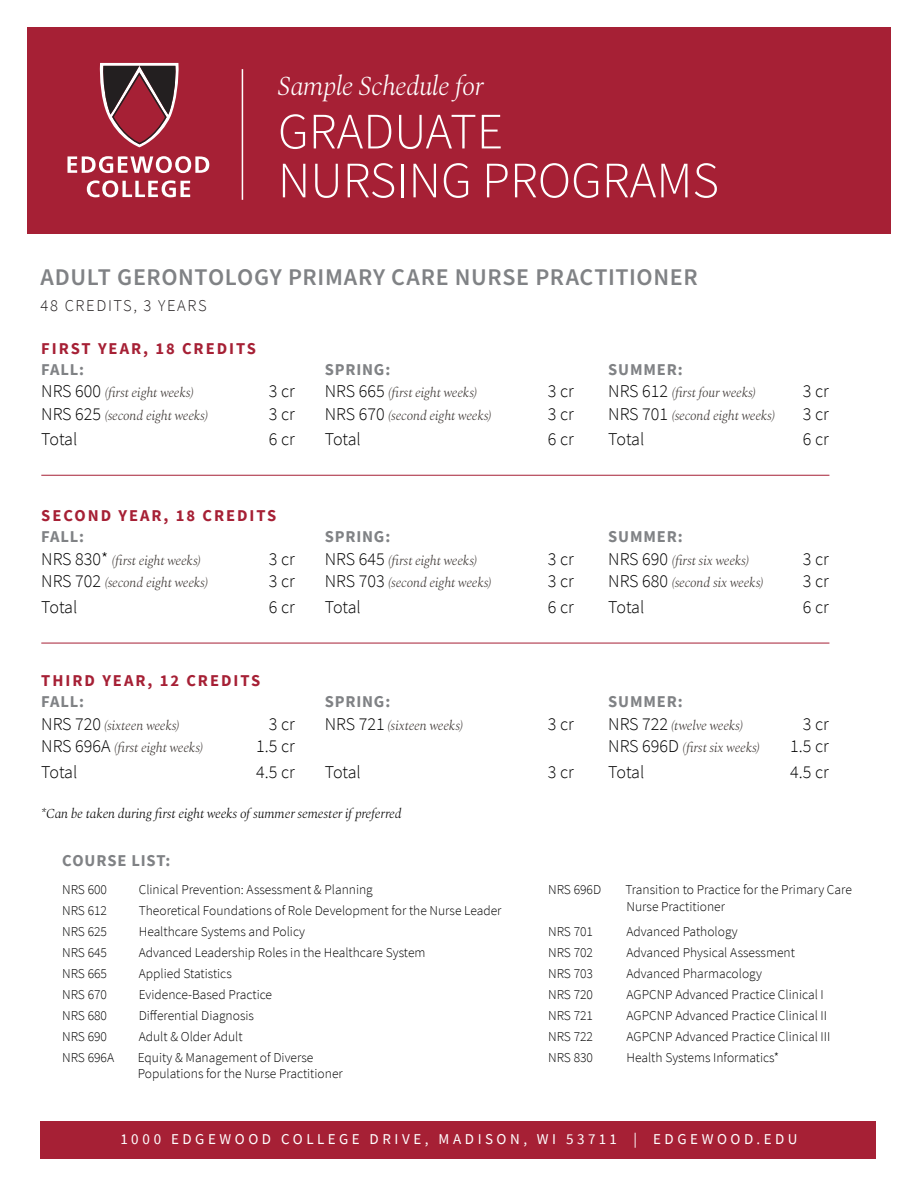
<style>
.page{position:relative;width:918px;height:1188px;background:#fff}
.page>*{position:absolute;margin:0;border:0;box-sizing:border-box;transform-origin:0 0}
.t1{font:300 51px/48.9px "Source Sans Pro";color:#fff}
.t2{font:italic 300 27px "Spectral";letter-spacing:-.025em;color:#fff}
.t3{font:600 24px "Source Sans Pro";letter-spacing:.025em;color:#808285}
.t4{font:300 18px "Source Sans Pro";color:#000}
.t5{font:700 16.5px "Source Sans Pro";letter-spacing:.05em;color:#808285}
.t6{font:700 16.5px "Source Sans Pro";letter-spacing:.12em;color:#a62035}
.t7{font:300 16.5px "Source Sans Pro";letter-spacing:.1em;color:#231f20}
.t8{font:15px "Source Sans Pro";letter-spacing:.235em;color:#fff}
.t9{font:300 13.5px "Source Sans Pro";color:#000}
.t10{font:italic 300 13.5px "Spectral";letter-spacing:-.015em;color:#3b3532}
.t11{font:italic 300 13.5px "Spectral";letter-spacing:-.015em;color:#000}
.s1{font-family:"Source Sans Pro";font-style:normal;font-size:18px;color:#000}
</style>
<div class="page">
<div style="left:41px;top:1121px;width:835px;height:38px;background:#a62035"></div>
<div style="left:27px;top:27px;width:864px;height:206px;background:#a62035"></div>
<svg style="left:99px;top:63px;width:80px;height:84px"></svg>
<svg style="left:68px;top:156px;width:141px;height:17px"></svg>
<svg style="left:87px;top:180px;width:103px;height:17px"></svg>
<hr style="left:242px;top:69px;width:1px;height:131px;background:#fff">
<hr style="left:41px;top:475px;width:788px;height:1px;background:#a62035">
<hr style="left:41px;top:643px;width:788px;height:1px;background:#a62035">
<h2 class="t2" style="left:278px;top:67px;width:207px">Sample Schedule for</h2>
<h1 class="t1" style="left:278px;top:107px;width:443px">GRADUATE<br>NURSING PROGRAMS</h1>
<h3 class="t3" style="left:41px;top:261px;width:658px">ADULT GERONTOLOGY PRIMARY CARE NURSE PRACTITIONER</h3>
<p class="t7" style="left:41px;top:295px;width:167px">48 CREDITS, 3 YEARS</p>
<p class="t6" style="left:41px;top:337px;width:216px">FIRST YEAR, 18 CREDITS</p>
<p class="t5" style="left:41px;top:358px;width:44px">FALL:</p>
<p class="t5" style="left:325px;top:358px;width:67px">SPRING:</p>
<p class="t5" style="left:608px;top:358px;width:76px">SUMMER:</p>
<p class="t10" style="left:41px;top:383px;width:154px"><span class="s1">NRS 600</span> (first eight weeks)</p>
<h3 class="t4" style="left:269px;top:380px;width:28px">3 cr</h3>
<p class="t10" style="left:325px;top:383px;width:154px"><span class="s1">NRS 665</span> (first eight weeks)</p>
<h3 class="t4" style="left:548px;top:380px;width:28px">3 cr</h3>
<p class="t10" style="left:608px;top:383px;width:149px"><span class="s1">NRS 612</span> (first four weeks)</p>
<h3 class="t4" style="left:803px;top:380px;width:28px">3 cr</h3>
<p class="t10" style="left:41px;top:405px;width:168px"><span class="s1">NRS 625</span> (second eight weeks)</p>
<h3 class="t4" style="left:269px;top:403px;width:28px">3 cr</h3>
<p class="t10" style="left:325px;top:405px;width:168px"><span class="s1">NRS 670</span> (second eight weeks)</p>
<h3 class="t4" style="left:548px;top:403px;width:28px">3 cr</h3>
<p class="t10" style="left:608px;top:405px;width:168px"><span class="s1">NRS 701</span> (second eight weeks)</p>
<h3 class="t4" style="left:803px;top:403px;width:28px">3 cr</h3>
<h3 class="t4" style="left:41px;top:428px;width:38px">Total</h3>
<h3 class="t4" style="left:269px;top:428px;width:28px">6 cr</h3>
<h3 class="t4" style="left:325px;top:428px;width:38px">Total</h3>
<h3 class="t4" style="left:548px;top:428px;width:28px">6 cr</h3>
<h3 class="t4" style="left:608px;top:428px;width:38px">Total</h3>
<h3 class="t4" style="left:803px;top:428px;width:28px">6 cr</h3>
<p class="t6" style="left:41px;top:505px;width:237px">SECOND YEAR, 18 CREDITS</p>
<p class="t5" style="left:41px;top:526px;width:44px">FALL:</p>
<p class="t5" style="left:325px;top:526px;width:67px">SPRING:</p>
<p class="t5" style="left:608px;top:526px;width:76px">SUMMER:</p>
<p class="t10" style="left:41px;top:551px;width:161px"><span class="s1">NRS 830*</span> (first eight weeks)</p>
<h3 class="t4" style="left:269px;top:548px;width:28px">3 cr</h3>
<p class="t10" style="left:325px;top:551px;width:154px"><span class="s1">NRS 645</span> (first eight weeks)</p>
<h3 class="t4" style="left:548px;top:548px;width:28px">3 cr</h3>
<p class="t10" style="left:608px;top:551px;width:142px"><span class="s1">NRS 690</span> (first six weeks)</p>
<h3 class="t4" style="left:803px;top:548px;width:28px">3 cr</h3>
<p class="t10" style="left:41px;top:573px;width:168px"><span class="s1">NRS 702</span> (second eight weeks)</p>
<h3 class="t4" style="left:269px;top:570px;width:28px">3 cr</h3>
<p class="t10" style="left:325px;top:573px;width:168px"><span class="s1">NRS 703</span> (second eight weeks)</p>
<h3 class="t4" style="left:548px;top:570px;width:28px">3 cr</h3>
<p class="t10" style="left:608px;top:573px;width:157px"><span class="s1">NRS 680</span> (second six weeks)</p>
<h3 class="t4" style="left:803px;top:570px;width:28px">3 cr</h3>
<h3 class="t4" style="left:41px;top:596px;width:38px">Total</h3>
<h3 class="t4" style="left:269px;top:596px;width:28px">6 cr</h3>
<h3 class="t4" style="left:325px;top:596px;width:38px">Total</h3>
<h3 class="t4" style="left:548px;top:596px;width:28px">6 cr</h3>
<h3 class="t4" style="left:608px;top:596px;width:38px">Total</h3>
<h3 class="t4" style="left:803px;top:596px;width:28px">6 cr</h3>
<p class="t6" style="left:41px;top:670px;width:221px">THIRD YEAR, 12 CREDITS</p>
<p class="t5" style="left:41px;top:691px;width:44px">FALL:</p>
<p class="t5" style="left:325px;top:691px;width:67px">SPRING:</p>
<p class="t5" style="left:608px;top:691px;width:76px">SUMMER:</p>
<p class="t10" style="left:41px;top:716px;width:140px"><span class="s1">NRS 720</span> (sixteen weeks)</p>
<h3 class="t4" style="left:269px;top:713px;width:28px">3 cr</h3>
<p class="t10" style="left:325px;top:716px;width:140px"><span class="s1">NRS 721</span> (sixteen weeks)</p>
<h3 class="t4" style="left:548px;top:713px;width:28px">3 cr</h3>
<p class="t10" style="left:608px;top:716px;width:136px"><span class="s1">NRS 722</span> (twelve weeks)</p>
<h3 class="t4" style="left:803px;top:713px;width:28px">3 cr</h3>
<p class="t10" style="left:41px;top:738px;width:163px"><span class="s1">NRS 696A</span> (first eight weeks)</p>
<h3 class="t4" style="left:256px;top:735px;width:40px">1.5 cr</h3>
<p class="t10" style="left:608px;top:738px;width:153px"><span class="s1">NRS 696D</span> (first six weeks)</p>
<h3 class="t4" style="left:790px;top:735px;width:40px">1.5 cr</h3>
<h3 class="t4" style="left:41px;top:761px;width:38px">Total</h3>
<h3 class="t4" style="left:256px;top:761px;width:40px">4.5 cr</h3>
<h3 class="t4" style="left:325px;top:761px;width:38px">Total</h3>
<h3 class="t4" style="left:548px;top:761px;width:28px">3 cr</h3>
<h3 class="t4" style="left:608px;top:761px;width:38px">Total</h3>
<h3 class="t4" style="left:790px;top:761px;width:40px">4.5 cr</h3>
<p class="t11" style="left:41px;top:803px;width:362px">*Can be taken during first eight weeks of summer semester if preferred</p>
<p class="t5" style="left:62px;top:849px;width:110px">COURSE LIST:</p>
<p class="t9" style="left:62px;top:881px;width:46px">NRS 600</p>
<p class="t9" style="left:139px;top:881px;width:236px">Clinical Prevention: Assessment &amp; Planning</p>
<p class="t9" style="left:548px;top:881px;width:55px">NRS 696D</p>
<p class="t9" style="left:626px;top:881px;width:228px">Transition to Practice for the Primary Care</p>
<p class="t9" style="left:62px;top:902px;width:46px">NRS 612</p>
<p class="t9" style="left:139px;top:902px;width:364px">Theoretical Foundations of Role Development for the Nurse Leader</p>
<p class="t9" style="left:627px;top:898px;width:100px">Nurse Practitioner</p>
<p class="t9" style="left:62px;top:923px;width:46px">NRS 625</p>
<p class="t9" style="left:139px;top:923px;width:168px">Healthcare Systems and Policy</p>
<p class="t9" style="left:548px;top:923px;width:46px">NRS 701</p>
<p class="t9" style="left:627px;top:923px;width:113px">Advanced Pathology</p>
<p class="t9" style="left:62px;top:944px;width:46px">NRS 645</p>
<p class="t9" style="left:139px;top:944px;width:288px">Advanced Leadership Roles in the Healthcare System</p>
<p class="t9" style="left:548px;top:944px;width:46px">NRS 702</p>
<p class="t9" style="left:627px;top:944px;width:170px">Advanced Physical Assessment</p>
<p class="t9" style="left:62px;top:965px;width:46px">NRS 665</p>
<p class="t9" style="left:139px;top:965px;width:95px">Applied Statistics</p>
<p class="t9" style="left:548px;top:965px;width:46px">NRS 703</p>
<p class="t9" style="left:627px;top:965px;width:137px">Advanced Pharmacology</p>
<p class="t9" style="left:62px;top:986px;width:46px">NRS 670</p>
<p class="t9" style="left:139px;top:986px;width:135px">Evidence-Based Practice</p>
<p class="t9" style="left:548px;top:986px;width:46px">NRS 720</p>
<p class="t9" style="left:627px;top:986px;width:199px">AGPCNP Advanced Practice Clinical I</p>
<p class="t9" style="left:62px;top:1007px;width:46px">NRS 680</p>
<p class="t9" style="left:139px;top:1007px;width:117px">Differential Diagnosis</p>
<p class="t9" style="left:548px;top:1007px;width:46px">NRS 721</p>
<p class="t9" style="left:627px;top:1007px;width:202px">AGPCNP Advanced Practice Clinical II</p>
<p class="t9" style="left:62px;top:1028px;width:46px">NRS 690</p>
<p class="t9" style="left:139px;top:1028px;width:106px">Adult &amp; Older Adult</p>
<p class="t9" style="left:548px;top:1028px;width:46px">NRS 722</p>
<p class="t9" style="left:627px;top:1028px;width:205px">AGPCNP Advanced Practice Clinical III</p>
<p class="t9" style="left:62px;top:1049px;width:53px">NRS 696A</p>
<p class="t9" style="left:138px;top:1049px;width:177px">Equity &amp; Management of Diverse</p>
<p class="t9" style="left:548px;top:1049px;width:46px">NRS 830</p>
<p class="t9" style="left:627px;top:1049px;width:154px">Health Systems Informatics*</p>
<p class="t9" style="left:138px;top:1066px;width:206px">Populations for the Nurse Practitioner</p>
<p class="t8" style="left:121px;top:1130px;width:678px">1000 EDGEWOOD COLLEGE DRIVE, MADISON, WI 53711 | EDGEWOOD.EDU</p>
</div>
